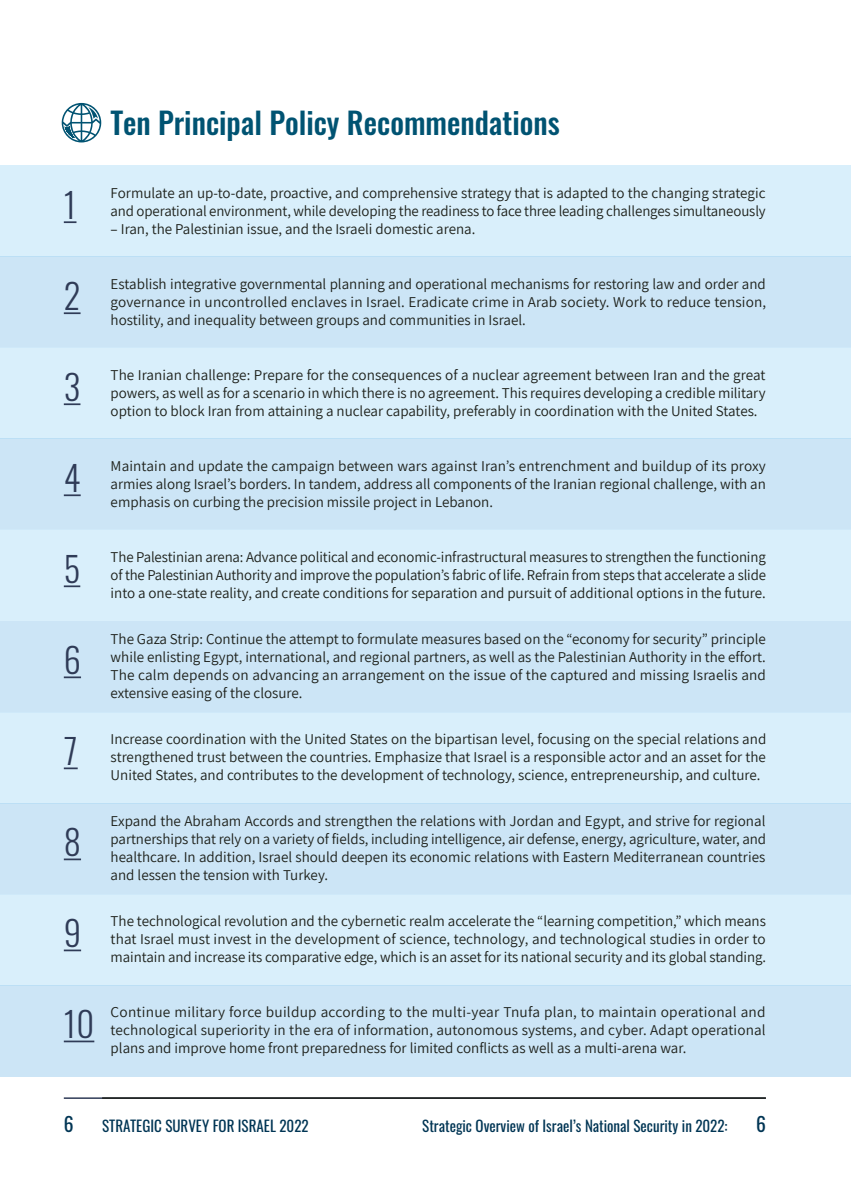
<style>
.page{position:relative;width:851px;height:1191px;background:#fff}
.page>*{position:absolute;margin:0;border:0;box-sizing:border-box;transform-origin:0 0}
.t1{font:300 34.5px "Oswald";color:#2f3b57}
.t2{font:500 30px "Oswald";color:#005372}
.t3{font:19.5px "Oswald";color:#003554}
.t4{font:15px/18px "Assistant";color:#1d201a;text-align:justify}
.t5{font:15px "Oswald";color:#003554}
</style>
<div class="page">
<hr style="left:64px;top:1097px;width:701px;height:1px;background:#2f3b57">
<div style="left:0;top:166px;width:850px;height:91px;background:#d9effb"></div>
<div style="left:0;top:257px;width:850px;height:91px;background:#cce5f6"></div>
<div style="left:0;top:348px;width:850px;height:91px;background:#d9effb"></div>
<div style="left:0;top:439px;width:850px;height:91px;background:#cce5f6"></div>
<div style="left:0;top:530px;width:850px;height:91px;background:#d9effb"></div>
<div style="left:0;top:621px;width:850px;height:91px;background:#cce5f6"></div>
<div style="left:0;top:712px;width:850px;height:91px;background:#d9effb"></div>
<div style="left:0;top:803px;width:850px;height:91px;background:#cce5f6"></div>
<div style="left:0;top:894px;width:850px;height:91px;background:#d9effb"></div>
<div style="left:0;top:985px;width:850px;height:91px;background:#cce5f6"></div>
<svg style="left:64px;top:221px;width:12px;height:2px"></svg>
<svg style="left:64px;top:312px;width:17px;height:2px"></svg>
<svg style="left:64px;top:403px;width:16px;height:2px"></svg>
<svg style="left:64px;top:494px;width:17px;height:2px"></svg>
<svg style="left:64px;top:585px;width:16px;height:2px"></svg>
<svg style="left:64px;top:676px;width:17px;height:2px"></svg>
<svg style="left:64px;top:767px;width:14px;height:2px"></svg>
<svg style="left:64px;top:858px;width:17px;height:2px"></svg>
<svg style="left:64px;top:949px;width:17px;height:2px"></svg>
<hr style="left:64px;top:1040px;width:30px;height:2px;background:#2f3b57">
<svg style="left:62px;top:103px;width:39px;height:39px"></svg>
<hr style="left:102px;top:1097px;width:663px;height:1px;background:#1d201a">
<h1 class="t1" style="left:64px;top:174px;width:14px">1</h1>
<h1 class="t1" style="left:64px;top:265px;width:18px">2</h1>
<h1 class="t1" style="left:64px;top:356px;width:18px">3</h1>
<h1 class="t1" style="left:64px;top:447px;width:18px">4</h1>
<h1 class="t1" style="left:64px;top:538px;width:18px">5</h1>
<h1 class="t1" style="left:64px;top:629px;width:19px">6</h1>
<h1 class="t1" style="left:64px;top:720px;width:15px">7</h1>
<h1 class="t1" style="left:64px;top:811px;width:19px">8</h1>
<h1 class="t1" style="left:64px;top:902px;width:19px">9</h1>
<h1 class="t1" style="left:64px;top:993px;width:32px">10</h1>
<h2 class="t2" style="left:111px;top:96px;width:450px">Ten Principal Policy Recommendations</h2>
<p class="t4" style="left:111px;top:183px;width:656px">Formulate an up-to-date, proactive, and comprehensive strategy that is adapted to the changing strategic and operational environment, while developing the readiness to face three leading challenges simultaneously</p>
<p class="t4" style="left:111px;top:219px;width:366px">– Iran, the Palestinian issue, and the Israeli domestic arena.</p>
<p class="t4" style="left:111px;top:274px;width:657px">Establish integrative governmental planning and operational mechanisms for restoring law and order and governance in uncontrolled enclaves in Israel. Eradicate crime in Arab society. Work to reduce tension, hostility, and inequality between groups and communities in Israel.</p>
<p class="t4" style="left:111px;top:365px;width:656px">The Iranian challenge: Prepare for the consequences of a nuclear agreement between Iran and the great powers, as well as for a scenario in which there is no agreement. This requires developing a credible military option to block Iran from attaining a nuclear capability, preferably in coordination with the United States.</p>
<p class="t4" style="left:111px;top:456px;width:656px">Maintain and update the campaign between wars against Iran’s entrenchment and buildup of its proxy armies along Israel’s borders. In tandem, address all components of the Iranian regional challenge, with an emphasis on curbing the precision missile project in Lebanon.</p>
<p class="t4" style="left:111px;top:547px;width:656px">The Palestinian arena: Advance political and economic-infrastructural measures to strengthen the functioning of the Palestinian Authority and improve the population’s fabric of life. Refrain from steps that accelerate a slide into a one-state reality, and create conditions for separation and pursuit of additional options in the future.</p>
<p class="t4" style="left:111px;top:629px;width:656px">The Gaza Strip: Continue the attempt to formulate measures based on the “economy for security” principle while enlisting Egypt, international, and regional partners, as well as the Palestinian Authority in the effort.<br>The calm depends on advancing an arrangement on the issue of the captured and missing Israelis and extensive easing of the closure.</p>
<p class="t4" style="left:111px;top:729px;width:657px">Increase coordination with the United States on the bipartisan level, focusing on the special relations and strengthened trust between the countries. Emphasize that Israel is a responsible actor and an asset for the United States, and contributes to the development of technology, science, entrepreneurship, and culture.</p>
<p class="t4" style="left:111px;top:811px;width:657px">Expand the Abraham Accords and strengthen the relations with Jordan and Egypt, and strive for regional partnerships that rely on a variety of fields, including intelligence, air defense, energy, agriculture, water, and healthcare. In addition, Israel should deepen its economic relations with Eastern Mediterranean countries and lessen the tension with Turkey.</p>
<p class="t4" style="left:111px;top:911px;width:657px">The technological revolution and the cybernetic realm accelerate the “learning competition,” which means that Israel must invest in the development of science, technology, and technological studies in order to maintain and increase its comparative edge, which is an asset for its national security and its global standing.</p>
<p class="t4" style="left:111px;top:1002px;width:656px">Continue military force buildup according to the multi-year Tnufa plan, to maintain operational and technological superiority in the era of information, autonomous systems, and cyber. Adapt operational plans and improve home front preparedness for limited conflicts as well as a multi-arena war.</p>
<h3 class="t3" style="left:64px;top:1107px;width:11px">6</h3>
<p class="t5" style="left:102px;top:1113px;width:208px">STRATEGIC SURVEY FOR ISRAEL 2022</p>
<p class="t5" style="left:422px;top:1113px;width:307px">Strategic Overview of Israel’s National Security in 2022:</p>
<h3 class="t3" style="left:756px;top:1107px;width:11px">6</h3>
</div>
